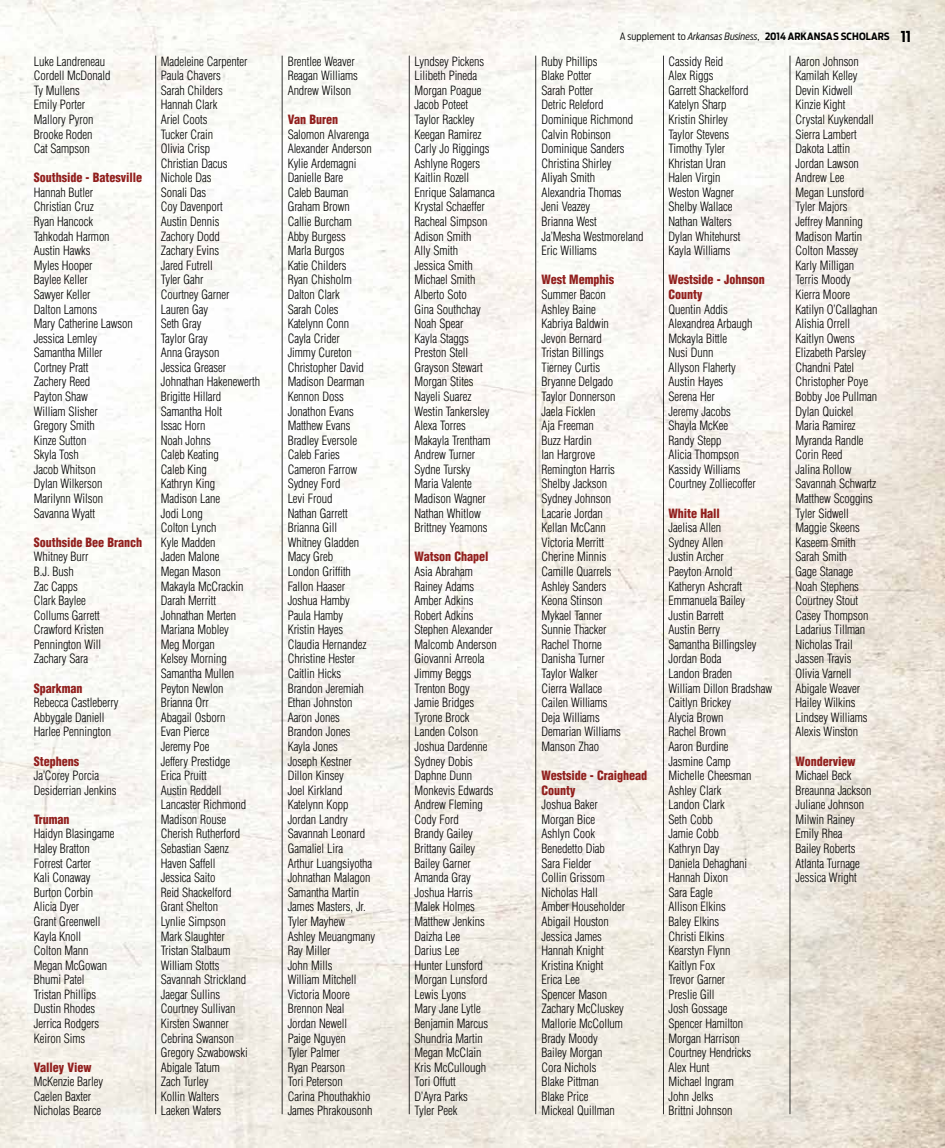
<style>
.page{position:relative;width:945px;height:1148px;background:#fff}
.page>*{position:absolute;margin:0;border:0;box-sizing:border-box;transform-origin:0 0}
.t1{font:300 condensed 12.5px/14.6px "Helvetica";letter-spacing:-.005em;color:#000}
.t2{font:900 condensed 12.5px/14.6px "Helvetica";letter-spacing:-.005em;color:#911f1d}
.t3{font:700 10px "Antenna Cond";color:#000}
.s1{font-weight:300}
.s2{font-weight:300;font-style:italic}
.s3{font-size:15px}
</style>
<div class="page">
<img style="left:0;top:0;width:945px;height:1148px">
<hr style="left:155px;top:56px;width:1px;height:1058px;background:#000">
<hr style="left:409px;top:56px;width:1px;height:1058px;background:#000">
<hr style="left:663px;top:56px;width:1px;height:1058px;background:#000">
<hr style="left:282px;top:56px;width:1px;height:1058px;background:#000">
<hr style="left:536px;top:56px;width:1px;height:1058px;background:#000">
<hr style="left:790px;top:56px;width:1px;height:1058px;background:#000">
<p class="t1" style="left:34px;top:54px;width:78px">Luke Landreneau<br>Cordell McDonald<br>Ty Mullens<br>Emily Porter<br>Mallory Pyron<br>Brooke Roden<br>Cat Sampson</p>
<p class="t2" style="left:34px;top:170px;width:110px">Southside - Batesville</p>
<p class="t1" style="left:34px;top:185px;width:101px">Hannah Butler<br>Christian Cruz<br>Ryan Hancock<br>Tahkodah Harmon<br>Austin Hawks<br>Myles Hooper<br>Baylee Keller<br>Sawyer Keller<br>Dalton Lamons<br>Mary Catherine Lawson<br>Jessica Lemley<br>Samantha Miller<br>Cortney Pratt<br>Zachery Reed<br>Payton Shaw<br>William Slisher<br>Gregory Smith<br>Kinze Sutton<br>Skyla Tosh<br>Jacob Whitson<br>Dylan Wilkerson<br>Marilynn Wilson<br>Savanna Wyatt</p>
<p class="t2" style="left:34px;top:535px;width:110px">Southside Bee Branch</p>
<p class="t1" style="left:34px;top:549px;width:72px">Whitney Burr<br>B.J. Bush<br>Zac Capps<br>Clark Baylee<br>Collums Garrett<br>Crawford Kristen<br>Pennington Will<br>Zachary Sara</p>
<p class="t2" style="left:34px;top:680px;width:50px">Sparkman</p>
<p class="t1" style="left:34px;top:695px;width:86px">Rebecca Castleberry<br>Abbygale Daniell<br>Harlee Pennington</p>
<p class="t2" style="left:34px;top:753px;width:47px">Stephens</p>
<p class="t1" style="left:34px;top:768px;width:84px">Ja’Corey Porcia<br>Desiderrian Jenkins</p>
<p class="t2" style="left:34px;top:811px;width:37px">Truman</p>
<p class="t1" style="left:34px;top:826px;width:82px">Haidyn Blasingame<br>Haley Bratton<br>Forrest Carter<br>Kali Conaway<br>Burton Corbin<br>Alicia Dyer<br>Grant Greenwell<br>Kayla Knoll<br>Colton Mann<br>Megan McGowan<br>Bhumi Patel<br>Tristan Phillips<br>Dustin Rhodes<br>Jerrica Rodgers<br>Keiron Sims</p>
<p class="t2" style="left:34px;top:1059px;width:59px">Valley View</p>
<p class="t1" style="left:34px;top:1074px;width:71px">McKenzie Barley<br>Caelen Baxter<br>Nicholas Bearce</p>
<p class="t1" style="left:161px;top:54px;width:101px">Madeleine Carpenter<br>Paula Chavers<br>Sarah Childers<br>Hannah Clark<br>Ariel Coots<br>Tucker Crain<br>Olivia Crisp<br>Christian Dacus<br>Nichole Das<br>Sonali Das<br>Coy Davenport<br>Austin Dennis<br>Zachory Dodd<br>Zachary Evins<br>Jared Futrell<br>Tyler Gahr<br>Courtney Garner<br>Lauren Gay<br>Seth Gray<br>Taylor Gray<br>Anna Grayson<br>Jessica Greaser<br>Johnathan Hakenewerth<br>Brigitte Hillard<br>Samantha Holt<br>Issac Horn<br>Noah Johns<br>Caleb Keating<br>Caleb King<br>Kathryn King<br>Madison Lane<br>Jodi Long<br>Colton Lynch<br>Kyle Madden<br>Jaden Malone<br>Megan Mason<br>Makayla McCrackin<br>Darah Merritt<br>Johnathan Merten<br>Mariana Mobley<br>Meg Morgan<br>Kelsey Morning<br>Samantha Mullen<br>Peyton Newlon<br>Brianna Orr<br>Abagail Osborn<br>Evan Pierce<br>Jeremy Poe<br>Jeffery Prestidge<br>Erica Pruitt<br>Austin Reddell<br>Lancaster Richmond<br>Madison Rouse<br>Cherish Rutherford<br>Sebastian Saenz<br>Haven Saffell<br>Jessica Saito<br>Reid Shackelford<br>Grant Shelton<br>Lynlie Simpson<br>Mark Slaughter<br>Tristan Stalbaum<br>William Stotts<br>Savannah Strickland<br>Jaegar Sullins<br>Courtney Sullivan<br>Kirsten Swanner<br>Cebrina Swanson<br>Gregory Szwabowski<br>Abigale Tatum<br>Zach Turley<br>Kollin Walters<br>Laeken Waters</p>
<p class="t1" style="left:288px;top:54px;width:72px">Brentlee Weaver<br>Reagan Williams<br>Andrew Wilson</p>
<p class="t2" style="left:288px;top:112px;width:52px">Van Buren</p>
<p class="t1" style="left:288px;top:127px;width:89px">Salomon Alvarenga<br>Alexander Anderson<br>Kylie Ardemagni<br>Danielle Bare<br>Caleb Bauman<br>Graham Brown<br>Callie Burcham<br>Abby Burgess<br>Marla Burgos<br>Katie Childers<br>Ryan Chisholm<br>Dalton Clark<br>Sarah Coles<br>Katelynn Conn<br>Cayla Crider<br>Jimmy Cureton<br>Christopher David<br>Madison Dearman<br>Kennon Doss<br>Jonathon Evans<br>Matthew Evans<br>Bradley Eversole<br>Caleb Faries<br>Cameron Farrow<br>Sydney Ford<br>Levi Froud<br>Nathan Garrett<br>Brianna Gill<br>Whitney Gladden<br>Macy Greb<br>London Griffith<br>Fallon Haaser<br>Joshua Hamby<br>Paula Hamby<br>Kristin Hayes<br>Claudia Hernandez<br>Christine Hester<br>Caitlin Hicks<br>Brandon Jeremiah<br>Ethan Johnston<br>Aaron Jones<br>Brandon Jones<br>Kayla Jones<br>Joseph Kestner<br>Dillon Kinsey<br>Joel Kirkland<br>Katelynn Kopp<br>Jordan Landry<br>Savannah Leonard<br>Gamaliel Lira<br>Arthur Luangsiyotha<br>Johnathan Malagon<br>Samantha Martin<br>James Masters, Jr.<br>Tyler Mayhew<br>Ashley Meuangmany<br>Ray Miller<br>John Mills<br>William Mitchell<br>Victoria Moore<br>Brennon Neal<br>Jordan Newell<br>Paige Nguyen<br>Tyler Palmer<br>Ryan Pearson<br>Tori Peterson<br>Carina Phouthakhio<br>James Phrakousonh</p>
<p class="t1" style="left:415px;top:54px;width:82px">Lyndsey Pickens<br>Lilibeth Pineda<br>Morgan Poague<br>Jacob Poteet<br>Taylor Rackley<br>Keegan Ramirez<br>Carly Jo Riggings<br>Ashlyne Rogers<br>Kaitlin Rozell<br>Enrique Salamanca<br>Krystal Schaeffer<br>Racheal Simpson<br>Adison Smith<br>Ally Smith<br>Jessica Smith<br>Michael Smith<br>Alberto Soto<br>Gina Southchay<br>Noah Spear<br>Kayla Staggs<br>Preston Stell<br>Grayson Stewart<br>Morgan Stites<br>Nayeli Suarez<br>Westin Tankersley<br>Alexa Torres<br>Makayla Trentham<br>Andrew Turner<br>Sydne Tursky<br>Maria Valente<br>Madison Wagner<br>Nathan Whitlow<br>Brittney Yeamons</p>
<p class="t2" style="left:415px;top:549px;width:75px">Watson Chapel</p>
<p class="t1" style="left:415px;top:564px;width:84px">Asia Abraham<br>Rainey Adams<br>Amber Adkins<br>Robert Adkins<br>Stephen Alexander<br>Malcomb Anderson<br>Giovanni Arreola<br>Jimmy Beggs<br>Trenton Bogy<br>Jamie Bridges<br>Tyrone Brock<br>Landen Colson<br>Joshua Dardenne<br>Sydney Dobis<br>Daphne Dunn<br>Monkevis Edwards<br>Andrew Fleming<br>Cody Ford<br>Brandy Gailey<br>Brittany Gailey<br>Bailey Garner<br>Amanda Gray<br>Joshua Harris<br>Malek Holmes<br>Matthew Jenkins<br>Daizha Lee<br>Darius Lee<br>Hunter Lunsford<br>Morgan Lunsford<br>Lewis Lyons<br>Mary Jane Lytle<br>Benjamin Marcus<br>Shundria Martin<br>Megan McClain<br>Kris McCullough<br>Tori Offutt<br>D’Ayra Parks<br>Tyler Peek</p>
<p class="t3" style="left:620px;top:30px;width:293px"><span class="s1">A supplement to</span> <span class="s2">Arkansas Business</span><span class="s1">,</span> 2014 ARKANSAS SCHOLARS <span class="s3">11</span></p>
<p class="t1" style="left:542px;top:54px;width:103px">Ruby Phillips<br>Blake Potter<br>Sarah Potter<br>Detric Releford<br>Dominique Richmond<br>Calvin Robinson<br>Dominique Sanders<br>Christina Shirley<br>Aliyah Smith<br>Alexandria Thomas<br>Jeni Veazey<br>Brianna West<br>Ja’Mesha Westmoreland<br>Eric Williams</p>
<p class="t2" style="left:542px;top:272px;width:74px">West Memphis</p>
<p class="t1" style="left:542px;top:287px;width:81px">Summer Bacon<br>Ashley Baine<br>Kabriya Baldwin<br>Jevon Bernard<br>Tristan Billings<br>Tierney Curtis<br>Bryanne Delgado<br>Taylor Donnerson<br>Jaela Ficklen<br>Aja Freeman<br>Buzz Hardin<br>Ian Hargrove<br>Remington Harris<br>Shelby Jackson<br>Sydney Johnson<br>Lacarie Jordan<br>Kellan McCann<br>Victoria Merritt<br>Cherine Minnis<br>Camille Quarrels<br>Ashley Sanders<br>Keona Stinson<br>Mykael Tanner<br>Sunnie Thacker<br>Rachel Thorne<br>Danisha Turner<br>Taylor Walker<br>Cierra Wallace<br>Cailen Williams<br>Deja Williams<br>Demarian Williams<br>Manson Zhao</p>
<p class="t2" style="left:542px;top:768px;width:107px">Westside - Craighead<br>County</p>
<p class="t1" style="left:542px;top:797px;width:85px">Joshua Baker<br>Morgan Bice<br>Ashlyn Cook<br>Benedetto Diab<br>Sara Fielder<br>Collin Grissom<br>Nicholas Hall<br>Amber Householder<br>Abigail Houston<br>Jessica James<br>Hannah Knight<br>Kristina Knight<br>Erica Lee<br>Spencer Mason<br>Zachary McCluskey<br>Mallorie McCollum<br>Brady Moody<br>Bailey Morgan<br>Cora Nichols<br>Blake Pittman<br>Blake Price<br>Mickeal Quillman</p>
<p class="t1" style="left:669px;top:54px;width:81px">Cassidy Reid<br>Alex Riggs<br>Garrett Shackelford<br>Katelyn Sharp<br>Kristin Shirley<br>Taylor Stevens<br>Timothy Tyler<br>Khristan Uran<br>Halen Virgin<br>Weston Wagner<br>Shelby Wallace<br>Nathan Walters<br>Dylan Whitehurst<br>Kayla Williams</p>
<p class="t2" style="left:669px;top:272px;width:98px">Westside - Johnson<br>County</p>
<p class="t1" style="left:669px;top:301px;width:89px">Quentin Addis<br>Alexandrea Arbaugh<br>Mckayla Bittle<br>Nusi Dunn<br>Allyson Flaherty<br>Austin Hayes<br>Serena Her<br>Jeremy Jacobs<br>Shayla McKee<br>Randy Stepp<br>Alicia Thompson<br>Kassidy Williams<br>Courtney Zolliecoffer</p>
<p class="t2" style="left:669px;top:505px;width:53px">White Hall</p>
<p class="t1" style="left:669px;top:520px;width:105px">Jaelisa Allen<br>Sydney Allen<br>Justin Archer<br>Paeyton Arnold<br>Katheryn Ashcraft<br>Emmanuela Bailey<br>Justin Barrett<br>Austin Berry<br>Samantha Billingsley<br>Jordan Boda<br>Landon Braden<br>William Dillon Bradshaw<br>Caitlyn Brickey<br>Alycia Brown<br>Rachel Brown<br>Aaron Burdine<br>Jasmine Camp<br>Michelle Cheesman<br>Ashley Clark<br>Landon Clark<br>Seth Cobb<br>Jamie Cobb<br>Kathryn Day<br>Daniela Dehaghani<br>Hannah Dixon<br>Sara Eagle<br>Allison Elkins<br>Baley Elkins<br>Christi Elkins<br>Kearstyn Flynn<br>Kaitlyn Fox<br>Trevor Garner<br>Preslie Gill<br>Josh Gossage<br>Spencer Hamilton<br>Morgan Harrison<br>Courtney Hendricks<br>Alex Hunt<br>Michael I ngram<br>John Jelks<br>Brittni Johnson</p>
<p class="t1" style="left:796px;top:54px;width:83px">Aaron Johnson<br>Kamilah Kelley<br>Devin Kidwell<br>Kinzie Kight<br>Crystal Kuykendall<br>Sierra Lambert<br>Dakota Lattin<br>Jordan Lawson<br>Andrew Lee<br>Megan Lunsford<br>Tyler Majors<br>Jeffrey Manning<br>Madison Martin<br>Colton Massey<br>Karly Milligan<br>Terris Moody<br>Kierra Moore<br>Katilyn O’Callaghan<br>Alishia Orrell<br>Kaitlyn Owens<br>Elizabeth Parsley<br>Chandni Patel<br>Christopher Poye<br>Bobby Joe Pullman<br>Dylan Quickel<br>Maria Ramirez<br>Myranda Randle<br>Corin Reed<br>Jalina Rollow<br>Savannah Schwartz<br>Matthew Scoggins<br>Tyler Sidwell<br>Maggie Skeens<br>Kaseem Smith<br>Sarah Smith<br>Gage Stanage<br>Noah Stephens<br>Courtney Stout<br>Casey Thompson<br>Ladarius Tillman<br>Nicholas Trail<br>Jassen Travis<br>Olivia Varnell<br>Abigale Weaver<br>Hailey Wilkins<br>Lindsey Williams<br>Alexis Winston</p>
<p class="t2" style="left:796px;top:753px;width:62px">Wonderview</p>
<p class="t1" style="left:796px;top:768px;width:78px">Michael Beck<br>Breaunna Jackson<br>Juliane Johnson<br>Milwin Rainey<br>Emily Rhea<br>Bailey Roberts<br>Atlanta Turnage<br>Jessica Wright</p>
</div>
